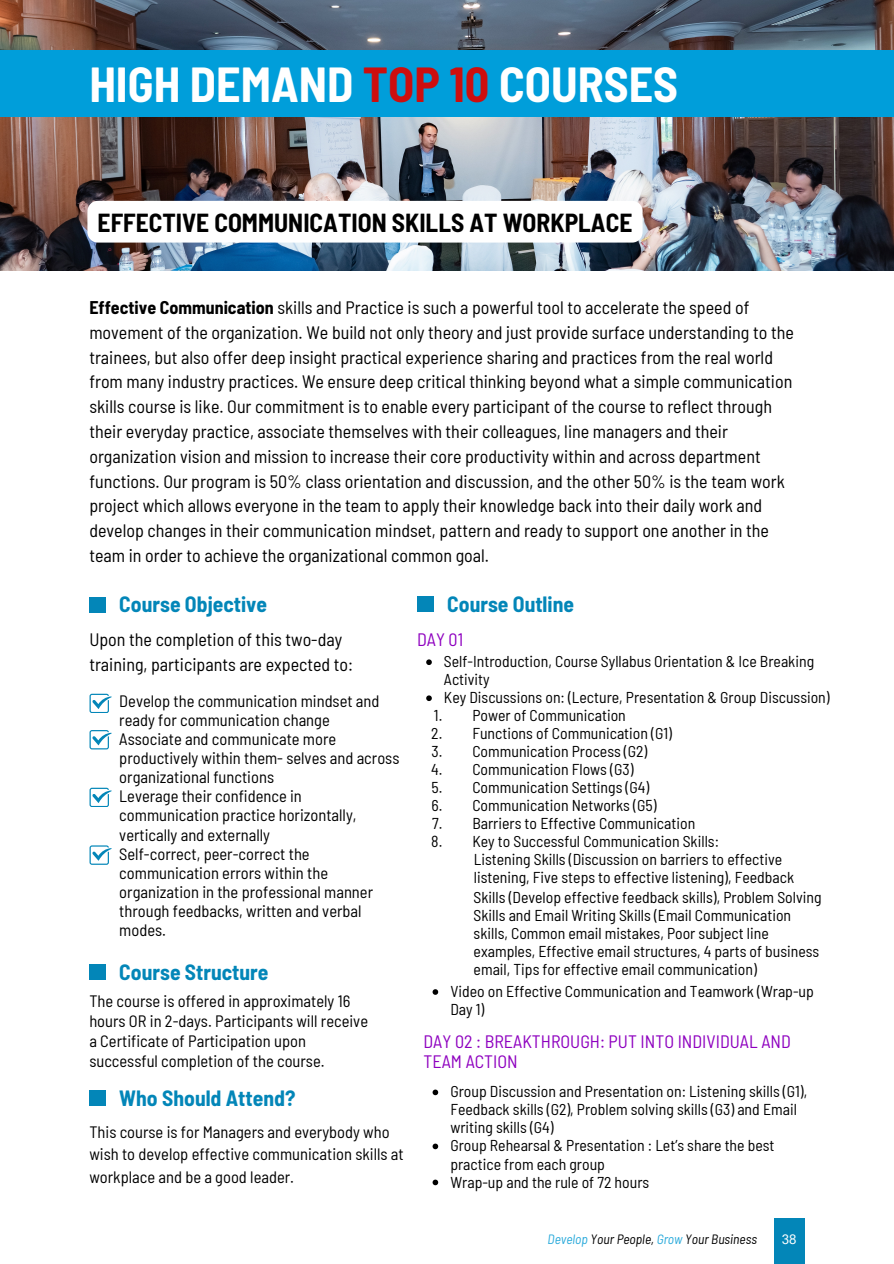
<style>
.page{position:relative;width:894px;height:1264px;background:#fff}
.page>*{position:absolute;margin:0;border:0;box-sizing:border-box;transform-origin:0 0}
.t1{font:700 semi-condensed 48px "Barlow";color:#fff}
.t2{font:700 semi-condensed 25.5px "Barlow";color:#000}
.t3{font:700 semi-condensed 21.6px "Barlow";color:#0386b8}
.t4{font:semi-condensed 18px/24.8px "Barlow";color:#000}
.t5{font:semi-condensed 18px/20.2px "Barlow";color:#8e00bf}
.t6{font:semi-condensed 16.5px/19.2px "Barlow";color:#000}
.t7{font:semi-condensed 15.75px/18px "Barlow";color:#000}
.t8{font:italic semi-condensed 13.5px "Barlow";color:#000}
.t9{font:13.2px "Arial Nova";color:#fff}
.s1{color:#cd0e0e}
.s2{font-weight:700}
.s3{color:#2baadb}
</style>
<div class="page">
<svg style="left:89px;top:693px;width:23px;height:20px"></svg>
<svg style="left:89px;top:730px;width:23px;height:19px"></svg>
<svg style="left:89px;top:845px;width:23px;height:19px"></svg>
<div style="left:89px;top:597px;width:17px;height:16px;background:#0386b8"></div>
<svg style="left:89px;top:787px;width:23px;height:19px"></svg>
<div style="left:89px;top:964px;width:17px;height:16px;background:#0386b8"></div>
<div style="left:89px;top:1090px;width:17px;height:16px;background:#0386b8"></div>
<div style="left:417px;top:596px;width:16px;height:16px;background:#0386b8"></div>
<img style="left:0;top:0;width:893px;height:270px">
<svg style="left:426px;top:659px;width:5px;height:6px"></svg>
<svg style="left:426px;top:695px;width:5px;height:6px"></svg>
<svg style="left:432px;top:1089px;width:6px;height:6px"></svg>
<svg style="left:432px;top:1143px;width:6px;height:6px"></svg>
<svg style="left:432px;top:1179px;width:6px;height:6px"></svg>
<div style="left:0;top:50px;width:893px;height:66px;background:#009eda"></div>
<svg style="left:87px;top:201px;width:555px;height:41px"></svg>
<svg style="left:432px;top:989px;width:6px;height:5px"></svg>
<div style="left:773px;top:1217px;width:31px;height:46px;background:#0386b8"></div>
<p class="t1" style="left:89px;top:54px;width:590px">HIGH DEMAND <span class="s1">TOP 10</span> COURSES</p>
<h6 class="t2" style="left:98px;top:206px;width:536px">EFFECTIVE COMMUNICATION SKILLS AT WORKPLACE</h6>
<p class="t4" style="left:89px;top:294px;width:705px"><span class="s2">Effective Communication</span> skills and Practice is such a powerful tool to accelerate the speed of movement of the organization. We build not only theory and just provide surface understanding to the trainees, but also offer deep insight practical experience sharing and practices from the real world from many industry practices. We ensure deep critical thinking beyond what a simple communication skills course is like. Our commitment is to enable every participant of the course to reflect through their everyday practice, associate themselves with their colleagues, line managers and their organization vision and mission to increase their core productivity within and across department functions. Our program is 50% class orientation and discussion, and the other 50% is the team work project which allows everyone in the team to apply their knowledge back into their daily work and develop changes in their communication mindset, pattern and ready to support one another in the team in order to achieve the organizational common goal.</p>
<h1 class="t3" style="left:119px;top:590px;width:149px">Course Objective</h1>
<h2 class="t4" style="left:89px;top:626px;width:265px">Upon the completion of this two-day training, participants are expected to:</h2>
<h5 class="t6" style="left:119px;top:690px;width:281px">Develop the communication mindset and ready for communication change<br>Associate and communicate more productively within them- selves and across organizational functions<br>Leverage their confidence in communication practice horizontally, vertically and externally</h5>
<h3 class="t6" style="left:119px;top:843px;width:255px">Self-correct, peer-correct the communication errors within the organization in the professional manner through feedbacks, written and verbal modes.</h3>
<h3 class="t3" style="left:119px;top:958px;width:151px">Course Structure</h3>
<p class="t6" style="left:89px;top:989px;width:280px;line-height:20.2px">The course is offered in approximately 16 hours OR in 2-days. Participants will receive a Certificate of Participation upon</p>
<p class="t6" style="left:89px;top:1051px;width:237px">successful completion of the course.</p>
<p class="t3" style="left:119px;top:1084px;width:177px">Who Should Attend?</p>
<p class="t3" style="left:447px;top:590px;width:128px">Course Outline</p>
<p class="t5" style="left:417px;top:629px;width:47px">DAY 01</p>
<p class="t7" style="left:444px;top:652px;width:371px">Self-Introduction, Course Syllabus Orientation &amp; Ice Breaking<br>Activity</p>
<h3 class="t7" style="left:444px;top:688px;width:387px">Key Discussions on: (Lecture, Presentation &amp; Group Discussion)</h3>
<h5 class="t7" style="left:434px;top:706px;width:193px">1. Power of Communication</h5>
<h3 class="t7" style="left:431px;top:724px;width:242px">2. Functions of Communication (G1)</h3>
<h5 class="t7" style="left:431px;top:742px;width:217px">3. Communication Process (G2)</h5>
<p class="t7" style="left:431px;top:760px;width:204px">4. Communication Flows (G3)</p>
<h4 class="t7" style="left:431px;top:778px;width:219px">5. Communication Settings (G4)</h4>
<p class="t7" style="left:431px;top:796px;width:226px">6. Communication Networks (G5)</p>
<p class="t7" style="left:432px;top:814px;width:264px">7. Barriers to Effective Communication</p>
<p class="t7" style="left:431px;top:832px;width:289px">8. Key to Successful Communication Skills:</p>
<p class="t7" style="left:474px;top:850px;width:321px">Listening Skills (Discussion on barriers to effective listening, Five steps to effective listening), Feedback</p>
<h6 class="t7" style="left:473px;top:887px;width:349px">Skills (Develop effective feedback skills), Problem Solving Skills and Email Writing Skills (Email Communication skills, Common email mistakes, Poor subject line examples, Effective email structures, 4 parts of business email, Tips for effective email communication)</h6>
<p class="t7" style="left:450px;top:981px;width:365px">Video on Effective Communication and Teamwork (Wrap-up<br>Day 1)</p>
<h5 class="t5" style="left:423px;top:1030px;width:368px">DAY 02 : BREAKTHROUGH: PUT INTO INDIVIDUAL AND<br>TEAM ACTION</h5>
<p class="t7" style="left:450px;top:1082px;width:358px">Group Discussion and Presentation on: Listening skills (G1),<br>Feedback skills (G2), Problem solving skills (G3) and Email writing skills (G4)</p>
<p class="t7" style="left:450px;top:1136px;width:325px">Group Rehearsal &amp; Presentation : Let’s share the best practice from each group</p>
<p class="t7" style="left:450px;top:1172px;width:200px">Wrap-up and the rule of 72 hours</p>
<p class="t6" style="left:89px;top:1121px;width:302px">This course is for Managers and everybody who</p>
<p class="t6" style="left:89px;top:1142px;width:316px;line-height:22.5px">wish to develop effective communication skills at workplace and be a good leader.</p>
<h4 class="t8" style="left:547px;top:1230px;width:211px"><span class="s3">Develop</span> Your People, <span class="s3">Grow</span> Your Business</h4>
<p class="t9" style="left:781px;top:1230px;width:16px">38</p>
</div>
